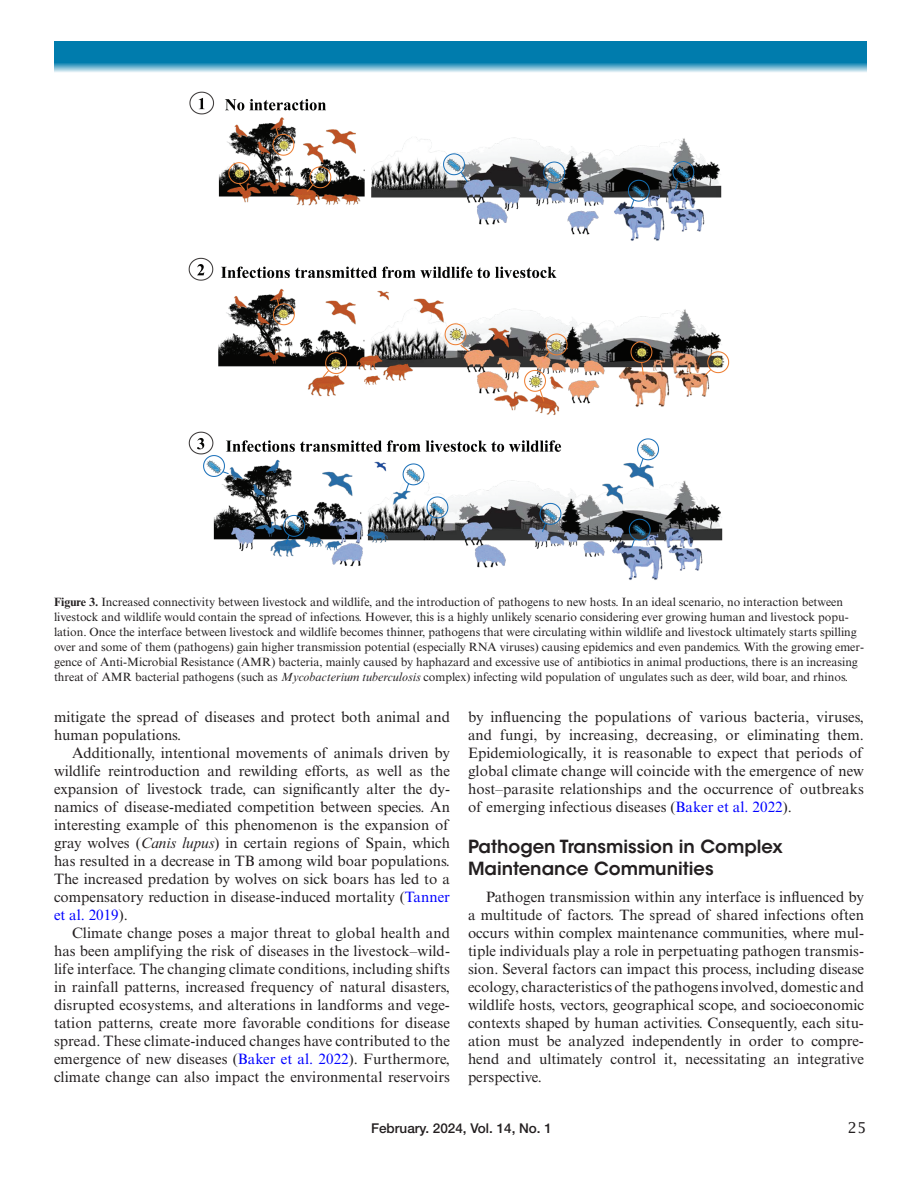
<style>
.page{position:relative;width:918px;height:1188px;background:#fff}
.page>*{position:absolute;margin:0;border:0;box-sizing:border-box;transform-origin:0 0}
.t1{font:600 18px/22.5px "ITC Avant Garde Std";color:#231f20}
.t2{font:15px/18px "Times New Roman MT Std";color:#231f20;text-align:justify}
.t3{font:15px "Lucida Std";color:#231f20}
.t4{font:500 13.5px "Helvetica Neue LT Std";color:#231f20}
.t5{font:12px/15px "Times New Roman MT Std";color:#231f20}
.s1{font-weight:700}
.s2{font-style:italic}
.s3{color:#00f}
</style>
<div class="page">
<svg style="left:54px;top:41px;width:813px;height:31px;background:#238eb8"></svg>
<img style="left:188px;top:91px;width:542px;height:489px">
<p class="t5" style="left:54px;top:595px;width:811px"><span class="s1">Figure 3.</span> Increased connectivity between livestock and wildlife, and the introduction of pathogens to new hosts. In an ideal scenario, no interaction between livestock and wildlife would contain the spread of infections. However, this is a highly unlikely scenario considering ever growing human and livestock popu&shy;lation. Once the interface between livestock and wildlife becomes thinner, pathogens that were circulating within wildlife and livestock ultimately starts spilling over and some of them (pathogens) gain higher transmission potential (especially RNA viruses) causing epidemics and even pandemics. With the growing emer&shy;gence of Anti-Microbial Resistance (AMR) bacteria, mainly caused by haphazard and excessive use of antibiotics in animal productions, there is an increasing threat of AMR bacterial pathogens (such as <span class="s2">Mycobacterium tuberculosis</span> complex) infecting wild population of ungulates such as deer, wild boar, and rhinos.</p>
<p class="t2" style="left:54px;top:708px;width:397px">mitigate the spread of diseases and protect both animal and human populations.</p>
<p class="t2" style="left:54px;top:744px;width:398px;text-indent:18px">Additionally, intentional movements of animals driven by wildlife reintroduction and rewilding efforts, as well as the expansion of livestock trade, can significantly alter the dy&shy;namics of disease-mediated competition between species. An interesting example of this phenomenon is the expansion of gray wolves (<span class="s2">Canis lupus</span>) in certain regions of Spain, which has resulted in a decrease in TB among wild boar populations.<br>The increased predation by wolves on sick boars has led to a compensatory reduction in disease-induced mortality (<span class="s3">Tanner et al. 2019</span>).</p>
<p class="t2" style="left:54px;top:924px;width:398px;text-indent:18px">Climate change poses a major threat to global health and has been amplifying the risk of diseases in the livestock–wild&shy;life interface. The changing climate conditions, including shifts in rainfall patterns, increased frequency of natural disasters, disrupted ecosystems, and alterations in landforms and vege&shy;tation patterns, create more favorable conditions for disease spread. These climate-induced changes have contributed to the emergence of new diseases (<span class="s3">Baker et al. 2022</span>). Furthermore, climate change can also impact the environmental reservoirs</p>
<p class="t2" style="left:468px;top:708px;width:398px">by influencing the populations of various bacteria, viruses, and fungi, by increasing, decreasing, or eliminating them.<br>Epidemiologically, it is reasonable to expect that periods of global climate change will coincide with the emergence of new host–parasite relationships and the occurrence of outbreaks of emerging infectious diseases (<span class="s3">Baker et al. 2022</span>).</p>
<p class="t1" style="left:468px;top:835px;width:316px">Pathogen Transmission in Complex<br>Maintenance Communities</p>
<p class="t2" style="left:468px;top:888px;width:398px;text-indent:18px">Pathogen transmission within any interface is influenced by a multitude of factors. The spread of shared infections often occurs within complex maintenance communities, where mul&shy;tiple individuals play a role in perpetuating pathogen transmis&shy;sion. Several factors can impact this process, including disease ecology, characteristics of the pathogens involved, domestic and wildlife hosts, vectors, geographical scope, and socioeconomic contexts shaped by human activities. Consequently, each situ&shy;ation must be analyzed independently in order to compre&shy;hend and ultimately control it, necessitating an integrative perspective.</p>
<p class="t4" style="left:371px;top:1120px;width:182px">February. 2024, Vol. 14, No. 1</p>
<p class="t3" style="left:848px;top:1118px;width:20px">25</p>
</div>
